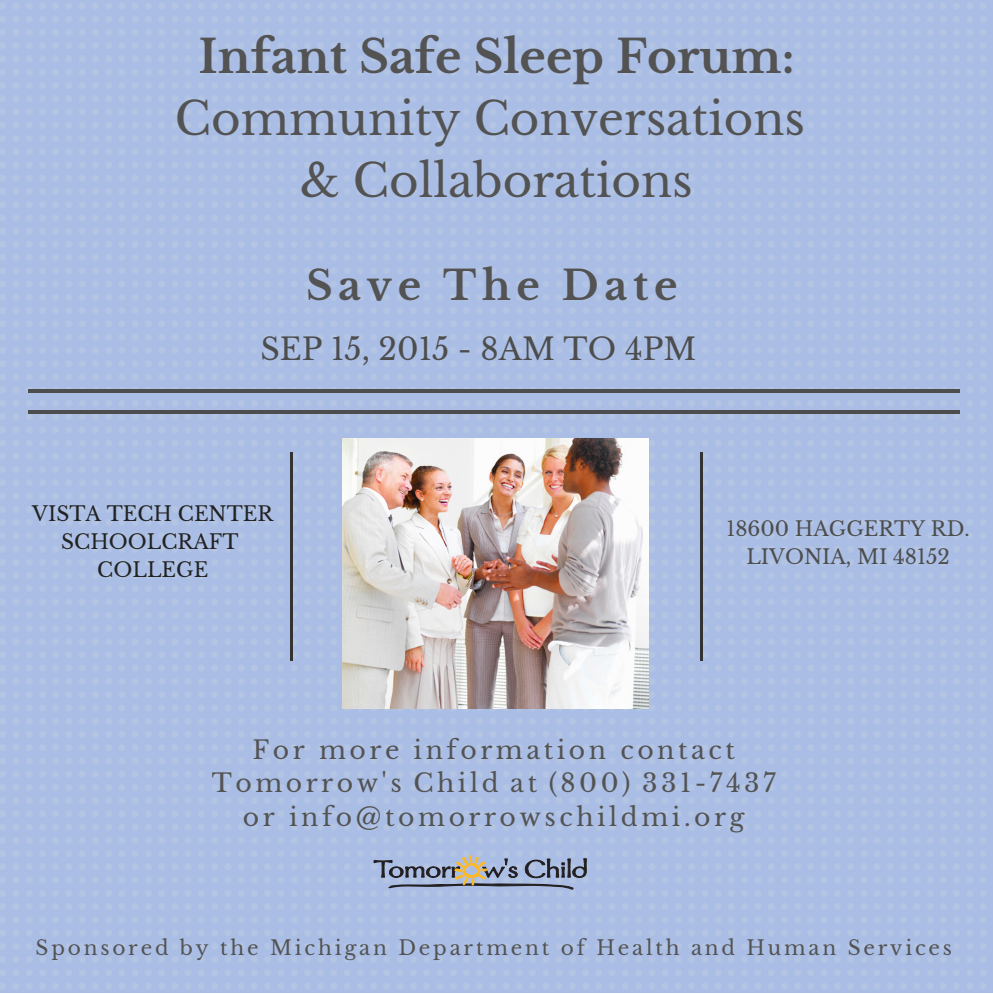
<style>
.page{position:relative;width:993px;height:994px;background:#fff}
.page>*{position:absolute;margin:0;border:0;box-sizing:border-box;transform-origin:0 0}
.t1{font:45.25px/61.8px "Libre Baskerville";color:#535353;text-align:center}
.t2{font:700 45.25px "Libre Baskerville";color:#535353}
.t3{font:700 40.25px "Libre Baskerville";letter-spacing:.14em;color:#535353}
.t4{font:30.25px "Libre Baskerville";color:#4d4d4d}
.t5{font:25px/33.8px "Libre Baskerville";letter-spacing:.14em;color:#535353;text-align:center}
.t6{font:20px "Libre Baskerville";letter-spacing:.14em;color:#535353}
.t7{font:20px/28px "Libre Baskerville";color:#222;text-align:center}
.t8{font:20px/28px "Libre Baskerville";color:#4d4d4d;text-align:center}
</style>
<div class="page">
<img style="left:0;top:0;width:992px;height:992px">
<hr style="left:290px;top:452px;width:3px;height:208px;background:#333">
<hr style="left:699px;top:452px;width:3px;height:208px;background:#333">
<hr style="left:28px;top:390px;width:931px;height:3px;background:#4d4d4d">
<hr style="left:28px;top:410px;width:931px;height:4px;background:#4d4d4d">
<svg style="left:373px;top:855px;width:214px;height:34px;background:#939db3"></svg>
<img style="left:343px;top:438px;width:305px;height:270px">
<h1 class="t2" style="left:198px;top:29px;width:597px">Infant Safe Sleep Forum:</h1>
<h1 class="t1" style="left:175px;top:88px;width:631px">Community Conversations &amp; Collaborations</h1>
<h2 class="t3" style="left:306px;top:261px;width:373px">Save The Date</h2>
<p class="t4" style="left:260px;top:330px;width:437px">SEP 15, 2015 - 8AM TO 4PM</p>
<p class="t7" style="left:32px;top:500px;width:242px">VISTA TECH CENTER<br>SCHOOLCRAFT<br>COLLEGE</p>
<p class="t8" style="left:726px;top:515px;width:245px">18600 HAGGERTY RD.<br>LIVONIA, MI 48152</p>
<p class="t5" style="left:212px;top:733px;width:565px">For more information contact<br>Tomorrow's Child at (800) 331-7437 or info@tomorrowschildmi.org</p>
<p class="t6" style="left:36px;top:936px;width:917px">Sponsored by the Michigan Department of Health and Human Services</p>
</div>
